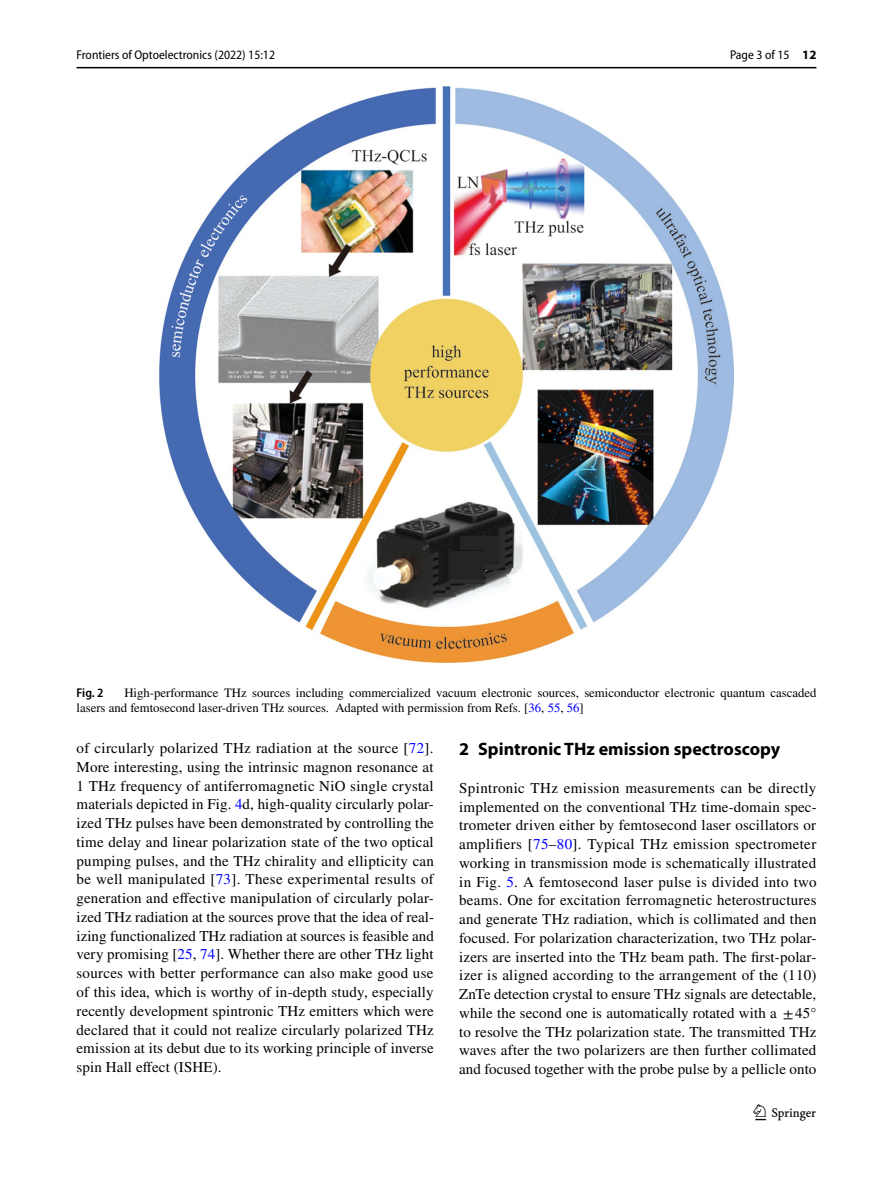
<style>
.page{position:relative;width:893px;height:1187px;background:#fff}
.page>*{position:absolute;margin:0;border:0;box-sizing:border-box;transform-origin:0 0}
.t1{font:22.5px "Springnew Regular 3";color:#000}
.t2{font:700 18px "Myriad Pro";color:#000}
.t3{font:15px/18.8px "STIX";letter-spacing:.005em;color:#000;text-align:justify}
.t4{font:12.75px/15px "STIX";color:#000}
.t5{font:semi-condensed 12.75px "Myriad Pro";color:#000}
.t6{font:600 semi-condensed 12.75px "Myriad Pro";color:#000}
.s1{font-weight:700;font-stretch:normal}
.s2{color:#00f}
</style>
<div class="page">
<hr style="left:77px;top:67px;width:739px;height:1px;background:#000">
<img style="left:159px;top:87px;width:574px;height:575px">
<p class="t5" style="left:77px;top:48px;width:200px">Frontiers of Optoelectronics (2022) 15:12</p>
<p class="t5" style="left:730px;top:48px;width:88px">Page 3 of 15 <span class="s1">12</span></p>
<p class="t6" style="left:77px;top:686px;width:29px">Fig. 2</p>
<p class="t4" style="left:77px;top:686px;width:741px;text-indent:48px">High-performance THz sources including commercialized vacuum electronic sources, semiconductor electronic quantum cascaded lasers and femtosecond laser-driven THz sources. Adapted with permission from Refs. [<span class="s2">36</span>, <span class="s2">55</span>, <span class="s2">56</span>]</p>
<p class="t3" style="left:77px;top:739px;width:359px">of circularly polarized THz radiation at the source [<span class="s2">72</span>].<br>More interesting, using the intrinsic magnon resonance at 1 THz frequency of antiferromagnetic NiO single crystal materials depicted in Fig. <span class="s2">4</span>d, high-quality circularly polar&shy;ized THz pulses have been demonstrated by controlling the time delay and linear polarization state of the two optical pumping pulses, and the THz chirality and ellipticity can be well manipulated [<span class="s2">73</span>]. These experimental results of generation and effective manipulation of circularly polar&shy;ized THz radiation at the sources prove that the idea of real&shy;izing functionalized THz radiation at sources is feasible and very promising [<span class="s2">25</span>, <span class="s2">74</span>]. Whether there are other THz light sources with better performance can also make good use of this idea, which is worthy of in-depth study, especially recently development spintronic THz emitters which were declared that it could not realize circularly polarized THz emission at its debut due to its working principle of inverse spin Hall effect (ISHE).</p>
<p class="t2" style="left:459px;top:737px;width:322px">2 Spintronic THz emission spectroscopy</p>
<p class="t3" style="left:459px;top:779px;width:359px">Spintronic THz emission measurements can be directly implemented on the conventional THz time-domain spec&shy;trometer driven either by femtosecond laser oscillators or amplifiers [<span class="s2">75</span>–<span class="s2">80</span>]. Typical THz emission spectrometer working in transmission mode is schematically illustrated in Fig. <span class="s2">5</span>. A femtosecond laser pulse is divided into two beams. One for excitation ferromagnetic heterostructures and generate THz radiation, which is collimated and then focused. For polarization characterization, two THz polar&shy;izers are inserted into the THz beam path. The first-polar&shy;izer is aligned according to the arrangement of the (110)<br>ZnTe detection crystal to ensure THz signals are detectable, while the second one is automatically rotated with a ±45° to resolve the THz polarization state. The transmitted THz waves after the two polarizers are then further collimated and focused together with the probe pulse by a pellicle onto</p>
<h1 class="t1" style="left:755px;top:1104px;width:62px">1 3</h1>
</div>
